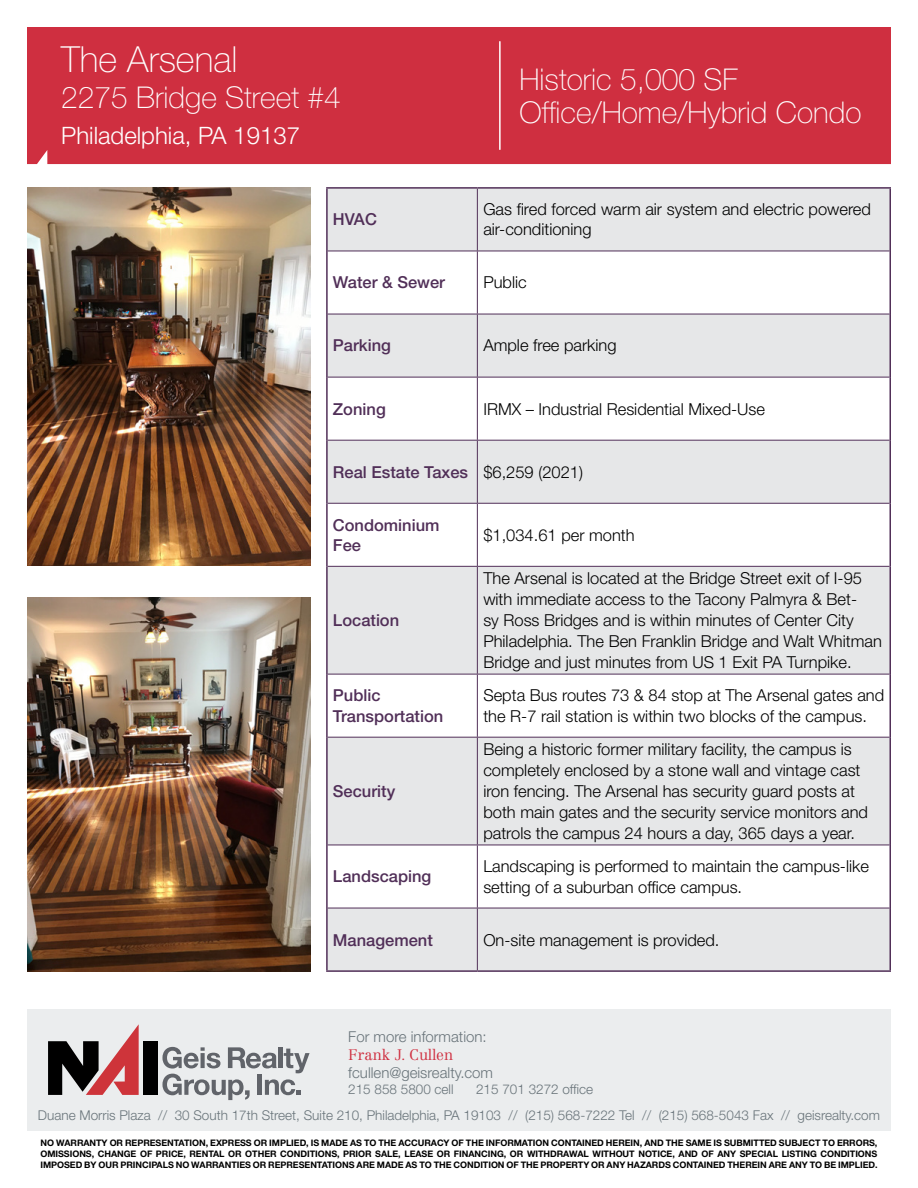
<style>
.page{position:relative;width:918px;height:1188px;background:#fff}
.page>*{position:absolute;margin:0;border:0;box-sizing:border-box;transform-origin:0 0}
.t1{font:100 36px "Helvetica Neue LT Std";color:#fff}
.t2{font:100 30px/33px "Helvetica Neue LT Std";color:#fff}
.t3{font:300 24px "Helvetica Neue LT Std";color:#fff}
.t4{font:300 16.5px/21px "Helvetica Neue LT Std";color:#000}
.t5{font:500 16.5px/19.8px "Helvetica Neue LT Std";color:#512f58}
.t6{font:300 15px "Helvetica Neue LT Std";color:#69747a}
.t7{font:300 15px "Centennial LT Std";color:#cf2f40}
.t8{font:300 13.5px/25.7px "Helvetica Neue LT Std";color:#69747a}
.t9{font:700 9px/10.8px "Helvetica Neue LT Std";letter-spacing:-.005em;color:#000;text-align:justify}
.s1{font-weight:300;color:#000}
</style>
<div class="page">
<div style="left:27px;top:1009px;width:864px;height:121px;background:#ebedee"></div>
<div style="left:143px;top:1041px;width:15px;height:54px;background:#000"></div>
<svg style="left:48px;top:1024px;width:91px;height:71px"></svg>
<svg style="left:162px;top:1047px;width:148px;height:53px"></svg>
<div style="left:27px;top:27px;width:864px;height:137px;background:#cf2f40"></div>
<hr style="left:499px;top:42px;width:2px;height:107px;background:#fff">
<svg style="left:328px;top:189px;width:562px;height:781px;fill:#e6e7e8"></svg>
<hr style="left:326px;top:187px;width:151px;height:2px;background:#512f58">
<hr style="left:326px;top:189px;width:2px;height:62px;background:#512f58">
<hr style="left:477px;top:187px;width:414px;height:2px;background:#512f58">
<hr style="left:890px;top:189px;width:1px;height:62px;background:#512f58">
<hr style="left:326px;top:251px;width:2px;height:63px;background:#512f58">
<hr style="left:890px;top:251px;width:1px;height:63px;background:#512f58">
<hr style="left:326px;top:314px;width:2px;height:63px;background:#512f58">
<hr style="left:890px;top:314px;width:1px;height:63px;background:#512f58">
<hr style="left:326px;top:377px;width:2px;height:63px;background:#512f58">
<hr style="left:890px;top:377px;width:1px;height:63px;background:#512f58">
<hr style="left:326px;top:440px;width:2px;height:63px;background:#512f58">
<hr style="left:890px;top:440px;width:1px;height:63px;background:#512f58">
<hr style="left:326px;top:503px;width:2px;height:63px;background:#512f58">
<hr style="left:890px;top:503px;width:1px;height:63px;background:#512f58">
<hr style="left:326px;top:566px;width:2px;height:108px;background:#512f58">
<hr style="left:890px;top:566px;width:1px;height:108px;background:#512f58">
<hr style="left:326px;top:674px;width:2px;height:63px;background:#512f58">
<hr style="left:890px;top:674px;width:1px;height:63px;background:#512f58">
<hr style="left:326px;top:737px;width:2px;height:108px;background:#512f58">
<hr style="left:890px;top:737px;width:1px;height:108px;background:#512f58">
<hr style="left:326px;top:845px;width:2px;height:63px;background:#512f58">
<hr style="left:890px;top:845px;width:1px;height:63px;background:#512f58">
<hr style="left:326px;top:908px;width:2px;height:62px;background:#512f58">
<hr style="left:890px;top:908px;width:1px;height:62px;background:#512f58">
<hr style="left:326px;top:970px;width:151px;height:2px;background:#512f58">
<hr style="left:477px;top:970px;width:414px;height:2px;background:#512f58">
<hr style="left:477px;top:189px;width:1px;height:62px;background:#512f58">
<hr style="left:328px;top:251px;width:149px;height:1px;background:#512f58">
<hr style="left:477px;top:251px;width:413px;height:1px;background:#512f58">
<hr style="left:477px;top:251px;width:1px;height:63px;background:#512f58">
<hr style="left:328px;top:314px;width:149px;height:1px;background:#512f58">
<hr style="left:477px;top:314px;width:413px;height:1px;background:#512f58">
<hr style="left:477px;top:314px;width:1px;height:63px;background:#512f58">
<hr style="left:328px;top:377px;width:149px;height:1px;background:#512f58">
<hr style="left:477px;top:377px;width:413px;height:1px;background:#512f58">
<hr style="left:477px;top:377px;width:1px;height:63px;background:#512f58">
<hr style="left:328px;top:440px;width:149px;height:1px;background:#512f58">
<hr style="left:477px;top:440px;width:413px;height:1px;background:#512f58">
<hr style="left:477px;top:441px;width:1px;height:62px;background:#512f58">
<hr style="left:328px;top:503px;width:149px;height:1px;background:#512f58">
<hr style="left:477px;top:503px;width:413px;height:1px;background:#512f58">
<hr style="left:477px;top:504px;width:1px;height:62px;background:#512f58">
<hr style="left:328px;top:566px;width:149px;height:1px;background:#512f58">
<hr style="left:477px;top:566px;width:413px;height:1px;background:#512f58">
<hr style="left:477px;top:567px;width:1px;height:107px;background:#512f58">
<hr style="left:328px;top:674px;width:149px;height:1px;background:#512f58">
<hr style="left:477px;top:674px;width:413px;height:1px;background:#512f58">
<hr style="left:477px;top:674px;width:1px;height:63px;background:#512f58">
<hr style="left:328px;top:737px;width:149px;height:1px;background:#512f58">
<hr style="left:477px;top:737px;width:413px;height:1px;background:#512f58">
<hr style="left:477px;top:738px;width:1px;height:107px;background:#512f58">
<hr style="left:328px;top:845px;width:149px;height:1px;background:#512f58">
<hr style="left:477px;top:845px;width:413px;height:1px;background:#512f58">
<hr style="left:477px;top:845px;width:1px;height:63px;background:#512f58">
<hr style="left:328px;top:908px;width:149px;height:1px;background:#512f58">
<hr style="left:477px;top:908px;width:413px;height:1px;background:#512f58">
<hr style="left:477px;top:908px;width:1px;height:62px;background:#512f58">
<img style="left:27px;top:187px;width:283px;height:378px">
<img style="left:27px;top:597px;width:283px;height:375px">
<h1 class="t1" style="left:61px;top:39px;width:178px">The Arsenal</h1>
<h2 class="t2" style="left:61px;top:81px;width:281px">2275 Bridge Street #4</h2>
<h3 class="t3" style="left:61px;top:121px;width:240px">Philadelphia, PA 19137</h3>
<h2 class="t2" style="left:519px;top:63px;width:343px">Historic 5,000 SF<br>Office/Home/Hybrid Condo</h2>
<p class="t5" style="left:333px;top:209px;width:46px">HVAC</p>
<p class="t4" style="left:483px;top:199px;width:389px;line-height:19.8px">Gas fired forced warm air system and electric powered air-conditioning</p>
<p class="t5" style="left:333px;top:272px;width:114px">Water &amp; Sewer</p>
<p class="t4" style="left:483px;top:272px;width:45px">Public</p>
<p class="t5" style="left:333px;top:336px;width:60px">Parking</p>
<p class="t4" style="left:483px;top:335px;width:135px">Ample free parking</p>
<p class="t5" style="left:333px;top:399px;width:54px">Zoning</p>
<p class="t4" style="left:483px;top:398px;width:283px">IRMX – Industrial Residential Mixed-Use</p>
<p class="t5" style="left:333px;top:462px;width:252px">Real Estate Taxes <span class="s1">$6,259 (2021)</span></p>
<p class="t5" style="left:333px;top:515px;width:108px">Condominium<br>Fee</p>
<p class="t4" style="left:483px;top:524px;width:153px">$1,034.61 per month</p>
<p class="t5" style="left:333px;top:610px;width:68px">Location</p>
<p class="t4" style="left:483px;top:567px;width:400px">The Arsenal is located at the Bridge Street exit of I-95 with immediate access to the Tacony Palmyra &amp; Bet-<br>sy Ross Bridges and is within minutes of Center City Philadelphia. The Ben Franklin Bridge and Walt Whitman Bridge and just minutes from US 1 Exit PA Turnpike.</p>
<p class="t5" style="left:333px;top:685px;width:112px;line-height:21px">Public<br>Transportation</p>
<p class="t4" style="left:483px;top:684px;width:402px">Septa Bus routes 73 &amp; 84 stop at The Arsenal gates and the R-7 rail station is within two blocks of the campus.</p>
<p class="t5" style="left:333px;top:781px;width:64px">Security</p>
<p class="t4" style="left:483px;top:738px;width:386px">Being a historic former military facility, the campus is completely enclosed by a stone wall and vintage cast iron fencing. The Arsenal has security guard posts at both main gates and the security service monitors and patrols the campus 24 hours a day, 365 days a year.</p>
<p class="t5" style="left:333px;top:867px;width:100px">Landscaping</p>
<p class="t4" style="left:483px;top:855px;width:387px">Landscaping is performed to maintain the campus-like setting of a suburban office campus.</p>
<p class="t5" style="left:333px;top:930px;width:101px">Management</p>
<p class="t4" style="left:483px;top:929px;width:238px">On-site management is provided.</p>
<p class="t6" style="left:348px;top:1028px;width:140px">For more information:</p>
<p class="t7" style="left:348px;top:1046px;width:106px">Frank J. Cullen</p>
<p class="t6" style="left:348px;top:1064px;width:146px">fcullen@geisrealty.com</p>
<p class="t8" style="left:348px;top:1076px;width:107px">215 858 5800 cell</p>
<p class="t8" style="left:38px;top:1076px;width:844px;text-indent:438px">215 701 3272 office<br>Duane Morris Plaza // 30 South 17th Street, Suite 210, Philadelphia, PA 19103 // (215) 568-7222 Tel // (215) 568-5043 Fax // geisrealty.com</p>
<p class="t9" style="left:40px;top:1137px;width:839px">NO WARRANTY OR REPRESENTATION, EXPRESS OR IMPLIED, IS MADE AS TO THE ACCURACY OF THE INFORMATION CONTAINED HEREIN, AND THE SAME IS SUBMITTED SUBJECT TO ERRORS, OMISSIONS, CHANGE OF PRICE, RENTAL OR OTHER CONDITIONS, PRIOR SALE, LEASE OR FINANCING, OR WITHDRAWAL WITHOUT NOTICE, AND OF ANY SPECIAL LISTING CONDITIONS IMPOSED BY OUR PRINCIPALS NO WARRANTIES OR REPRESENTATIONS ARE MADE AS TO THE CONDITION OF THE PROPERTY OR ANY HAZARDS CONTAINED THEREIN ARE ANY TO BE IMPLIED.</p>
</div>
